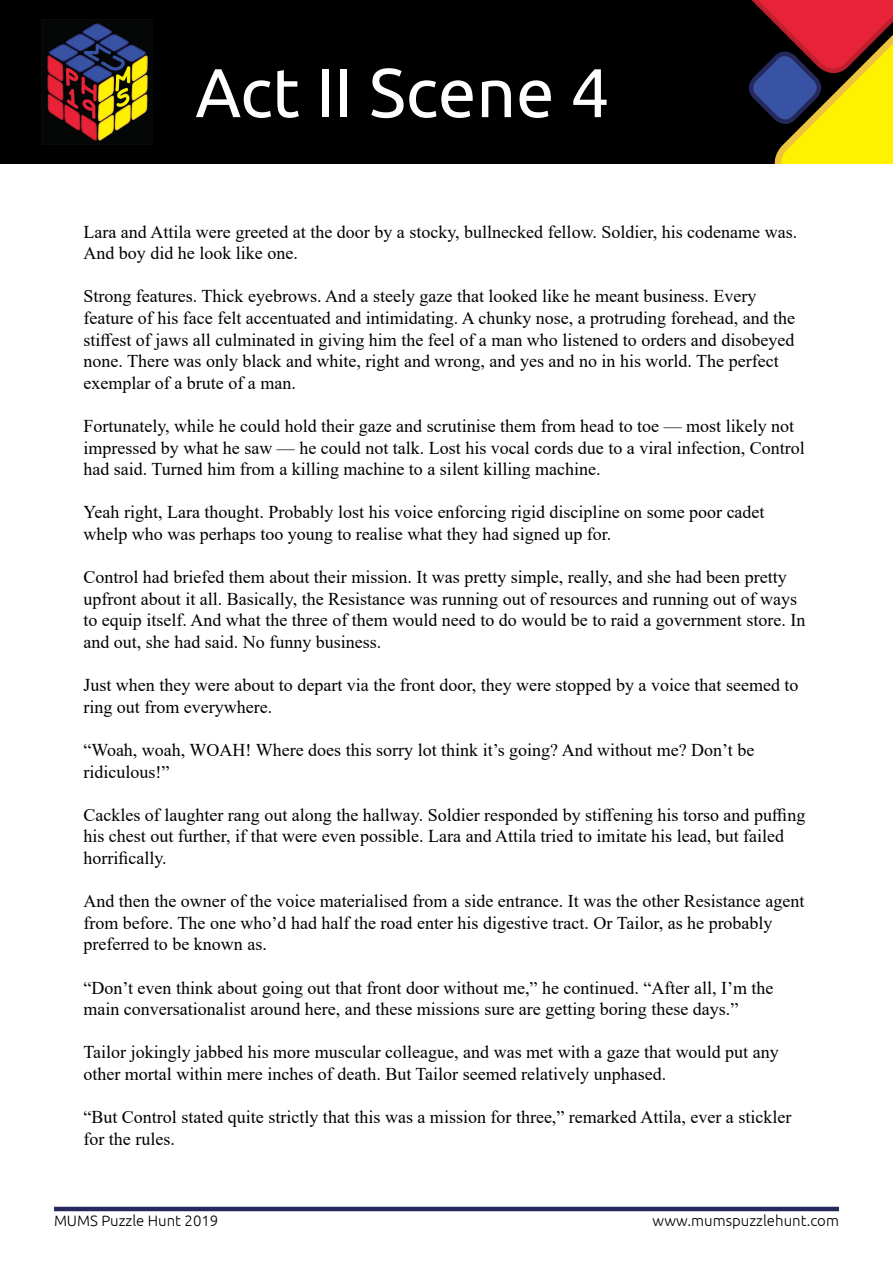
<style>
.page{position:relative;width:893px;height:1263px;background:#fff}
.page>*{position:absolute;margin:0;border:0;box-sizing:border-box;transform-origin:0 0}
.t1{font:69px "Ubuntu";color:#fff}
.t2{font:18px/21.6px "Times New Roman";color:#000}
.t3{font:300 15px "Ubuntu";color:#000}
</style>
<div class="page">
<div style="left:0;top:0;width:893px;height:163px;background:#000"></div>
<img style="left:42px;top:19px;width:111px;height:122px">
<svg style="left:748px;top:0;width:145px;height:163px"></svg>
<hr style="left:54px;top:1207px;width:785px;height:4px;background:#26295c">
<p class="t1" style="left:195px;top:51px;width:416px">Act II Scene 4</p>
<p class="t2" style="left:83px;top:220px;width:715px">Lara and Attila were greeted at the door by a stocky, bullnecked fellow. Soldier, his codename was.<br>And boy did he look like one.</p>
<p class="t2" style="left:83px;top:285px;width:713px">Strong features. Thick eyebrows. And a steely gaze that looked like he meant business. Every feature of his face felt accentuated and intimidating. A chunky nose, a protruding forehead, and the stiffest of jaws all culminated in giving him the feel of a man who listened to orders and disobeyed none. There was only black and white, right and wrong, and yes and no in his world. The perfect exemplar of a brute of a man.</p>
<p class="t2" style="left:83px;top:414px;width:723px">Fortunately, while he could hold their gaze and scrutinise them from head to toe — most likely not impressed by what he saw — he could not talk. Lost his vocal cords due to a viral infection, Control had said. Turned him from a killing machine to a silent killing machine.</p>
<p class="t2" style="left:83px;top:501px;width:683px">Yeah right, Lara thought. Probably lost his voice enforcing rigid discipline on some poor cadet whelp who was perhaps too young to realise what they had signed up for.</p>
<p class="t2" style="left:83px;top:566px;width:723px">Control had briefed them about their mission. It was pretty simple, really, and she had been pretty upfront about it all. Basically, the Resistance was running out of resources and running out of ways to equip itself. And what the three of them would need to do would be to raid a government store. In and out, she had said. No funny business.</p>
<p class="t2" style="left:83px;top:674px;width:717px">Just when they were about to depart via the front door, they were stopped by a voice that seemed to ring out from everywhere.</p>
<p class="t2" style="left:83px;top:738px;width:672px">“Woah, woah, WOAH! Where does this sorry lot think it’s going? And without me? Don’t be ridiculous!”</p>
<p class="t2" style="left:83px;top:803px;width:723px">Cackles of laughter rang out along the hallway. Soldier responded by stiffening his torso and puffing his chest out further, if that were even possible. Lara and Attila tried to imitate his lead, but failed horrifically.</p>
<p class="t2" style="left:83px;top:890px;width:722px">And then the owner of the voice materialised from a side entrance. It was the other Resistance agent from before. The one who’d had half the road enter his digestive tract. Or Tailor, as he probably preferred to be known as.</p>
<p class="t2" style="left:83px;top:976px;width:692px">“Don’t even think about going out that front door without me,” he continued. “After all, I’m the main conversationalist around here, and these missions sure are getting boring these days.”</p>
<p class="t2" style="left:83px;top:1041px;width:697px">Tailor jokingly jabbed his more muscular colleague, and was met with a gaze that would put any other mortal within mere inches of death. But Tailor seemed relatively unphased.</p>
<p class="t2" style="left:83px;top:1106px;width:709px">“But Control stated quite strictly that this was a mission for three,” remarked Attila, ever a stickler for the rules.</p>
<p class="t3" style="left:54px;top:1211px;width:166px">MUMS Puzzle Hunt 2019</p>
<p class="t3" style="left:652px;top:1211px;width:188px">www.mumspuzzlehunt.com</p>
</div>
